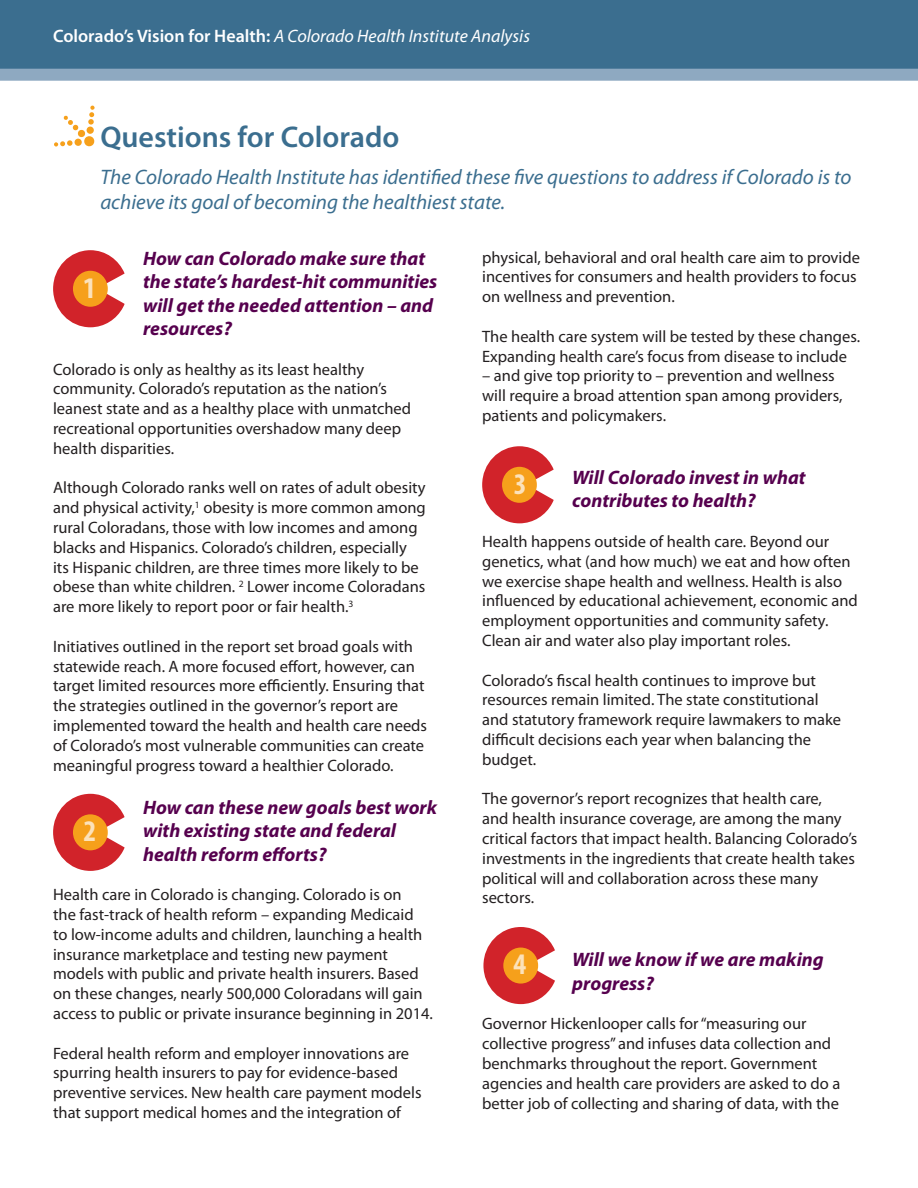
<style>
.page{position:relative;width:918px;height:1188px;background:#fff}
.page>*{position:absolute;margin:0;border:0;box-sizing:border-box;transform-origin:0 0}
.t1{font:600 30px "Myriad Pro";color:#3b6e8f}
.t2{font:700 condensed 30px "Myriad Pro";color:#fce2ba}
.t3{font:italic 21px/25.2px "Myriad Pro";color:#3b6e8f}
.Question{font:italic 700 19.5px/23.4px "Myriad Pro";color:#56004e}
.t4{font:italic 18px "Myriad Pro";color:#fff}
.t5{font:16.5px/19.8px "Myriad Pro";color:#231f20}
.s1{font-weight:600;font-style:normal}
</style>
<div class="page">
<div style="left:0;top:0;width:918px;height:69px;background:#3b6e8f"></div>
<div style="left:0;top:69px;width:918px;height:12px;background:#8ea9c1"></div>
<svg style="left:53px;top:250px;width:72px;height:77px"></svg>
<div style="left:73px;top:271px;width:35px;height:36px;background:#f6a01b;border-radius:50%"></div>
<svg style="left:482px;top:446px;width:72px;height:77px"></svg>
<div style="left:502px;top:467px;width:35px;height:36px;background:#f6a01b;border-radius:50%"></div>
<svg style="left:483px;top:927px;width:72px;height:77px"></svg>
<div style="left:503px;top:948px;width:35px;height:36px;background:#f6a01b;border-radius:50%"></div>
<svg style="left:54px;top:105px;width:41px;height:42px"></svg>
<svg style="left:86px;top:126px;width:8px;height:8px"></svg>
<svg style="left:53px;top:794px;width:72px;height:77px"></svg>
<div style="left:73px;top:814px;width:35px;height:36px;background:#f6a01b;border-radius:50%"></div>
<p class="t4" style="left:53px;top:25px;width:478px"><span class="s1">Colorado’s Vision for Health:</span> A Colorado Health Institute Analysis</p>
<p class="t1" style="left:100px;top:118px;width:301px">Questions for Colorado</p>
<p class="t3" style="left:100px;top:164px;width:753px">The Colorado Health Institute has identified these five questions to address if Colorado is to achieve its goal of becoming the healthiest state.</p>
<p class="Question" style="left:143px;top:246px;width:296px">How can Colorado make sure that the state’s hardest-hit communities will get the needed attention – and resources?</p>
<p class="t5" style="left:53px;top:359px;width:360px">Colorado is only as healthy as its least healthy community. Colorado’s reputation as the nation’s leanest state and as a healthy place with unmatched recreational opportunities overshadow many deep health disparities.</p>
<p class="t5" style="left:53px;top:478px;width:374px">Although Colorado ranks well on rates of adult obesity and physical activity,<sup>1</sup> obesity is more common among rural Coloradans, those with low incomes and among blacks and Hispanics. Colorado’s children, especially its Hispanic children, are three times more likely to be obese than white children. <sup>2</sup> Lower income Coloradans are more likely to report poor or fair health.<sup>3</sup></p>
<p class="t5" style="left:53px;top:636px;width:376px">Initiatives outlined in the report set broad goals with statewide reach. A more focused effort, however, can target limited resources more efficiently. Ensuring that the strategies outlined in the governor’s report are implemented toward the health and health care needs of Colorado’s most vulnerable communities can create meaningful progress toward a healthier Colorado.</p>
<p class="Question" style="left:143px;top:795px;width:296px">How can these new goals best work with existing state and federal health reform efforts?</p>
<p class="t5" style="left:53px;top:885px;width:381px">Health care in Colorado is changing. Colorado is on<br>the fast-track of health reform – expanding Medicaid<br>to low-income adults and children, launching a health insurance marketplace and testing new payment models with public and private health insurers. Based on these changes, nearly 500,000 Coloradans will gain access to public or private insurance beginning in 2014.</p>
<p class="t5" style="left:53px;top:1043px;width:370px">Federal health reform and employer innovations are spurring health insurers to pay for evidence-based preventive services. New health care payment models that support medical homes and the integration of</p>
<p class="t2" style="left:83px;top:270px;width:14px">1</p>
<p class="t2" style="left:84px;top:812px;width:14px">2</p>
<p class="t5" style="left:482px;top:247px;width:379px">physical, behavioral and oral health care aim to provide incentives for consumers and health providers to focus on wellness and prevention.</p>
<p class="t5" style="left:482px;top:326px;width:380px">The health care system will be tested by these changes.<br>Expanding health care’s focus from disease to include</p>
<p class="t5" style="left:482px;top:366px;width:362px">– and give top priority to – prevention and wellness will require a broad attention span among providers, patients and policymakers.</p>
<p class="Question" style="left:572px;top:465px;width:235px">Will Colorado invest in what contributes to health?</p>
<p class="t5" style="left:482px;top:531px;width:377px">Health happens outside of health care. Beyond our genetics, what (and how much) we eat and how often we exercise shape health and wellness. Health is also influenced by educational achievement, economic and employment opportunities and community safety.<br>Clean air and water also play important roles.</p>
<p class="t5" style="left:482px;top:670px;width:361px">Colorado’s fiscal health continues to improve but resources remain limited. The state constitutional and statutory framework require lawmakers to make difficult decisions each year when balancing the budget.</p>
<p class="t5" style="left:482px;top:789px;width:377px">The governor’s report recognizes that health care,<br>and health insurance coverage, are among the many critical factors that impact health. Balancing Colorado’s investments in the ingredients that create health takes political will and collaboration across these many sectors.</p>
<p class="t2" style="left:514px;top:466px;width:14px">3</p>
<p class="Question" style="left:572px;top:947px;width:253px">Will we know if we are making progress?</p>
<p class="t5" style="left:482px;top:1014px;width:360px">Governor Hickenlooper calls for “measuring our collective progress” and infuses data collection and benchmarks throughout the report. Government agencies and health care providers are asked to do a better job of collecting and sharing of data, with the</p>
<p class="t2" style="left:513px;top:945px;width:14px">4</p>
</div>
